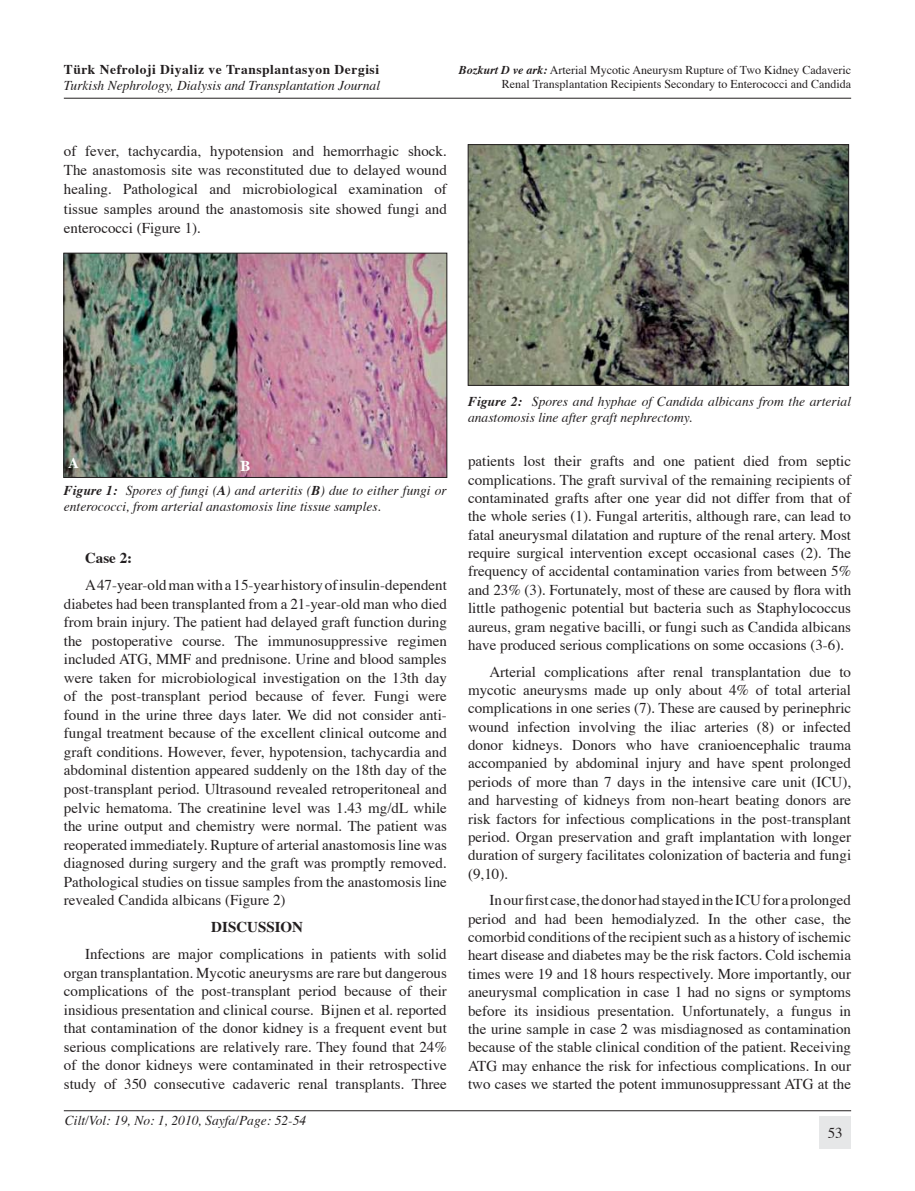
<style>
.page{position:relative;width:915px;height:1191px;background:#fff}
.page>*{position:absolute;margin:0;border:0;box-sizing:border-box;transform-origin:0 0}
.t1{font:15px/18.3px "Times";color:#231f20;text-align:justify}
.t2{font:700 15px "Times";color:#fff}
.t3{font:italic 13.5px/16.2px "Times";color:#231f20}
.t4{font:12px/14.4px "Times";color:#231f20;text-align:right}
.s1{font-weight:700;font-style:normal}
.s2{font-weight:700;font-style:italic}
.s3{font-weight:700}
</style>
<div class="page">
<hr style="left:64px;top:98px;width:786px;height:1px;background:#231f20">
<hr style="left:64px;top:1110px;width:786px;height:1px;background:#231f20">
<img style="left:65px;top:255px;width:380px;height:221px">
<div style="left:63px;top:253px;width:384px;height:225px;border:1px solid #231f20"></div>
<img style="left:469px;top:146px;width:377px;height:238px">
<div style="left:467px;top:144px;width:381px;height:242px;border:1px solid #231f20"></div>
<div style="left:819px;top:1116px;width:31px;height:32px;background:#e6e7e8"></div>
<p class="t3" style="left:64px;top:62px;width:318px"><span class="s1">Türk Nefroloji Diyaliz ve Transplantasyon Dergisi<br></span>Turkish Nephrology, Dialysis and Transplantation Journal</p>
<p class="t4" style="left:459px;top:63px;width:393px"><span class="s2">Bozkurt D ve ark:</span> Arterial Mycotic Aneurysm Rupture of Two Kidney Cadaveric<br>Renal Transplantation Recipients Secondary to Enterococci and Candida</p>
<p class="t1" style="left:64px;top:142px;width:384px;line-height:19.4px">of fever, tachycardia, hypotension and hemorrhagic shock.<br>The anastomosis site was reconstituted due to delayed wound healing. Pathological and microbiological examination of tissue samples around the anastomosis site showed fungi and enterococci (Figure 1).</p>
<p class="t2" style="left:68px;top:453px;width:12px">A</p>
<p class="t2" style="left:240px;top:455px;width:12px">B</p>
<p class="t3" style="left:64px;top:483px;width:384px"><span class="s3">Figure 1:</span> Spores of fungi (<span class="s3">A</span>) and arteritis (<span class="s3">B</span>) due to either fungi or enterococci, from arterial anastomosis line tissue samples.</p>
<p class="t1" style="left:85px;top:545px;width:363px;line-height:27px"><span class="s3">Case 2:<br></span>A 47-year-old man with a 15-year history of insulin-dependent</p>
<p class="t1" style="left:64px;top:595px;width:384px">diabetes had been transplanted from a 21-year-old man who died from brain injury. The patient had delayed graft function during the postoperative course. The immunosuppressive regimen included ATG, MMF and prednisone. Urine and blood samples were taken for microbiological investigation on the 13th day of the post-transplant period because of fever. Fungi were found in the urine three days later. We did not consider anti&shy;fungal treatment because of the excellent clinical outcome and graft conditions. However, fever, hypotension, tachycardia and abdominal distention appeared suddenly on the 18th day of the post-transplant period. Ultrasound revealed retroperitoneal and pelvic hematoma. The creatinine level was 1.43 mg/dL while the urine output and chemistry were normal. The patient was reoperated immediately. Rupture of arterial anastomosis line was diagnosed during surgery and the graft was promptly removed.<br>Pathological studies on tissue samples from the anastomosis line revealed Candida albicans (Figure 2)</p>
<p class="t1" style="left:85px;top:914px;width:363px;line-height:27px;text-indent:126px"><span class="s3">Discussion<br></span>Infections are major complications in patients with solid</p>
<p class="t1" style="left:64px;top:964px;width:384px">organ transplantation. Mycotic aneurysms are rare but dangerous complications of the post-transplant period because of their insidious presentation and clinical course. Bijnen et al. reported that contamination of the donor kidney is a frequent event but serious complications are relatively rare. They found that 24% of the donor kidneys were contaminated in their retrospective study of 350 consecutive cadaveric renal transplants. Three</p>
<p class="t3" style="left:65px;top:1113px;width:243px">Cilt/Vol: 19, No: 1, 2010, Sayfa/Page: 52-54</p>
<p class="t3" style="left:468px;top:394px;width:384px"><span class="s3">Figure 2:</span> Spores and hyphae of Candida albicans from the arterial anastomosis line after graft nephrectomy.</p>
<p class="t1" style="left:468px;top:453px;width:384px">patients lost their grafts and one patient died from septic complications. The graft survival of the remaining recipients of contaminated grafts after one year did not differ from that of the whole series (1). Fungal arteritis, although rare, can lead to fatal aneurysmal dilatation and rupture of the renal artery. Most require surgical intervention except occasional cases (2). The frequency of accidental contamination varies from between 5% and 23% (3). Fortunately, most of these are caused by flora with little pathogenic potential but bacteria such as Staphylococcus aureus, gram negative bacilli, or fungi such as Candida albicans have produced serious complications on some occasions (3-6).</p>
<p class="t1" style="left:468px;top:663px;width:384px;text-indent:21px">Arterial complications after renal transplantation due to mycotic aneurysms made up only about 4% of total arterial complications in one series (7). These are caused by perinephric wound infection involving the iliac arteries (8) or infected donor kidneys. Donors who have cranioencephalic trauma accompanied by abdominal injury and have spent prolonged periods of more than 7 days in the intensive care unit (ICU), and harvesting of kidneys from non-heart beating donors are risk factors for infectious complications in the post-transplant period. Organ preservation and graft implantation with longer duration of surgery facilitates colonization of bacteria and fungi (9,10).</p>
<p class="t1" style="left:468px;top:892px;width:384px;text-indent:21px">In our first case, the donor had stayed in the ICU for a prolonged period and had been hemodialyzed. In the other case, the comorbid conditions of the recipient such as a history of ischemic heart disease and diabetes may be the risk factors. Cold ischemia times were 19 and 18 hours respectively. More importantly, our aneurysmal complication in case 1 had no signs or symptoms before its insidious presentation. Unfortunately, a fungus in the urine sample in case 2 was misdiagnosed as contamination because of the stable clinical condition of the patient. Receiving ATG may enhance the risk for infectious complications. In our two cases we started the potent immunosuppressant ATG at the</p>
<p class="t1" style="left:827px;top:1124px;width:16px">53</p>
</div>
